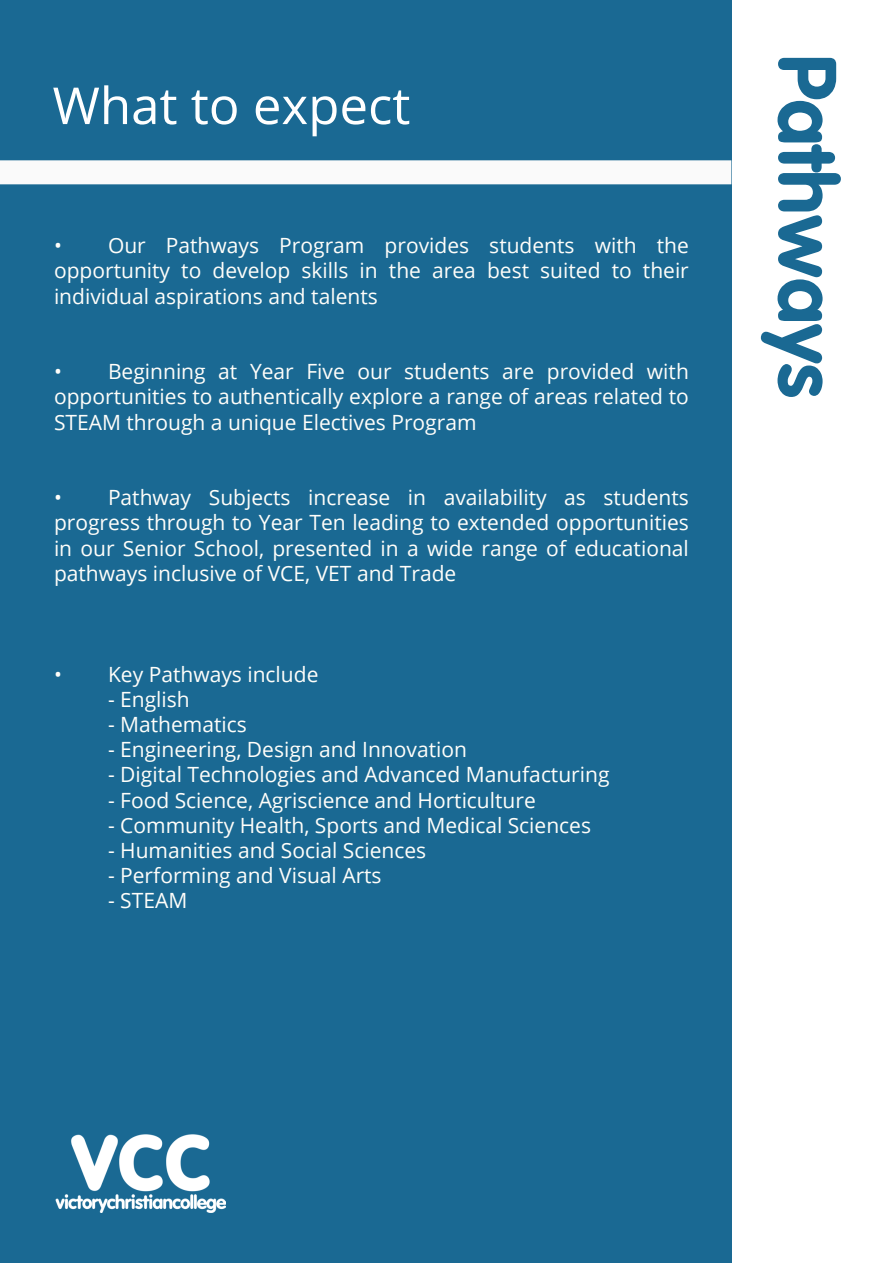
<style>
.page{position:relative;width:893px;height:1263px;background:#fff}
.page>*{position:absolute;margin:0;border:0;box-sizing:border-box;transform-origin:0 0}
.t1{font:81px "VAG Rounded Bold";color:#1a6993}
.t2{font:51px "Open Sans";color:#fff}
.t3{font:21px/25.2px "Open Sans";color:#fffefa;text-align:justify}
</style>
<div class="page">
<div style="left:0;top:0;width:731px;height:1263px;background:#1a6993"></div>
<div style="left:0;top:160px;width:731px;height:24px;background:#fafafa"></div>
<img style="left:56px;top:1134px;width:169px;height:78px">
<h2 class="t2" style="left:53px;top:71px;width:359px">What to expect</h2>
<p class="t3" style="left:54px;top:232px;width:636px">• Our Pathways Program provides students with the opportunity to develop skills in the area best suited to their individual aspirations and talents</p>
<p class="t3" style="left:54px;top:358px;width:636px">• Beginning at Year Five our students are provided with opportunities to authentically explore a range of areas related to STEAM through a unique Electives Program</p>
<p class="t3" style="left:54px;top:484px;width:636px">• Pathway Subjects increase in availability as students progress through to Year Ten leading to extended opportunities in our Senior School, presented in a wide range of educational pathways inclusive of VCE, VET and Trade</p>
<p class="t3" style="left:54px;top:661px;width:266px">• Key Pathways include</p>
<p class="t3" style="left:108px;top:686px;width:83px">- English</p>
<p class="t3" style="left:108px;top:711px;width:140px">- Mathematics</p>
<p class="t3" style="left:108px;top:736px;width:360px">- Engineering, Design and Innovation</p>
<p class="t3" style="left:108px;top:762px;width:503px">- Digital Technologies and Advanced Manufacturing</p>
<p class="t3" style="left:108px;top:787px;width:429px">- Food Science, Agriscience and Horticulture</p>
<p class="t3" style="left:108px;top:812px;width:485px">- Community Health, Sports and Medical Sciences</p>
<p class="t3" style="left:108px;top:837px;width:320px">- Humanities and Social Sciences</p>
<p class="t3" style="left:108px;top:862px;width:275px">- Performing and Visual Arts</p>
<p class="t3" style="left:108px;top:888px;width:81px">- STEAM</p>
<h1 class="t1" style="left:855px;top:54px;width:345px;rotate:90deg">Pathways</h1>
</div>
